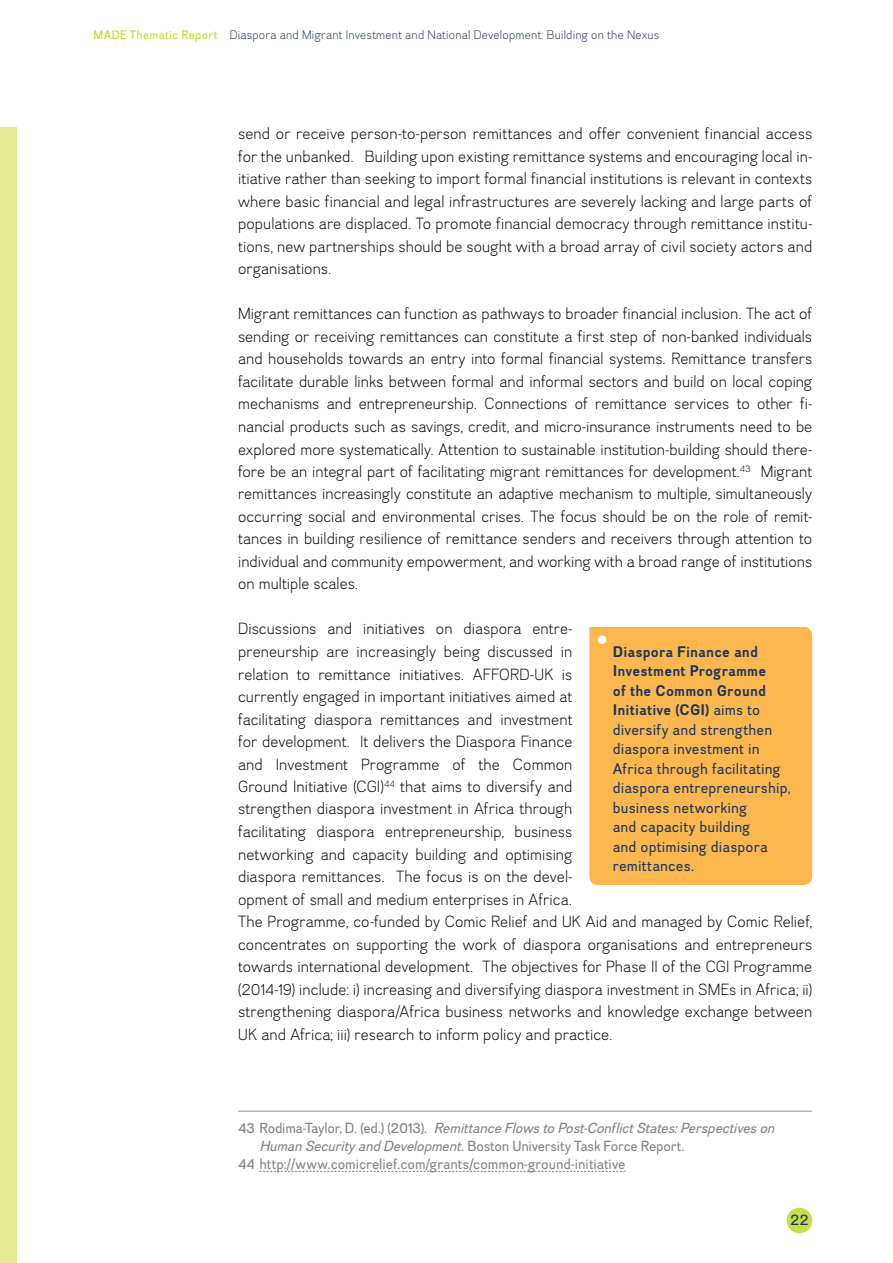
<style>
.page{position:relative;width:893px;height:1263px;background:#fff}
.page>*{position:absolute;margin:0;border:0;box-sizing:border-box;transform-origin:0 0}
.t1{font:15.75px/22.5px "Divulge Lt";letter-spacing:.01em;color:#000;text-align:justify}
.t2{font:15px/19.5px "Divulge Rg";letter-spacing:.01em;color:#193460}
.t3{font:14.25px "Divulge Rg";letter-spacing:-.005em;color:#808285}
.t4{font:italic 14.25px "Divulge Rg";letter-spacing:-.02em;color:#808285}
.t5{font:12px "Divulge Lt";letter-spacing:.02em;color:#193460}
.s1{font-family:"Divulge Rg";color:#c1d72f}
.s2{font-weight:700}
.s3{font-style:normal}
.s4{font-style:italic}
</style>
<div class="page">
<div style="left:787px;top:1208px;width:25px;height:25px;background:#c9dc49;border-radius:50%"></div>
<div style="left:0;top:128px;width:17px;height:1135px;background:#e4eb96"></div>
<hr style="left:238px;top:1111px;width:574px;height:1px;background:#939598">
<svg style="left:259px;top:1171px;width:367px;height:1px"></svg>
<div style="left:589px;top:627px;width:223px;height:258px;background:#fcb84f"></div>
<div style="left:598px;top:635px;width:8px;height:9px;background:#fff;border-radius:50%"></div>
<p class="t5" style="left:94px;top:27px;width:567px"><span class="s1">MADE Thematic Report</span> Diaspora and Migrant Investment and National Development: Building on the Nexus</p>
<p class="t1" style="left:238px;top:122px;width:576px">send or receive person-to-person remittances and offer convenient financial access for the unbanked. Building upon existing remittance systems and encouraging local in&shy;itiative rather than seeking to import formal financial institutions is relevant in contexts where basic financial and legal infrastructures are severely lacking and large parts of populations are displaced. To promote financial democracy through remittance institu&shy;tions, new partnerships should be sought with a broad array of civil society actors and organisations.</p>
<p class="t1" style="left:238px;top:302px;width:576px">Migrant remittances can function as pathways to broader financial inclusion. The act of sending or receiving remittances can constitute a first step of non-banked individuals and households towards an entry into formal financial systems. Remittance transfers facilitate durable links between formal and informal sectors and build on local coping mechanisms and entrepreneurship. Connections of remittance services to other fi&shy;nancial products such as savings, credit, and micro-insurance instruments need to be explored more systematically. Attention to sustainable institution-building should there&shy;fore be an integral part of facilitating migrant remittances for development.<sup>43</sup> Migrant remittances increasingly constitute an adaptive mechanism to multiple, simultaneously occurring social and environmental crises. The focus should be on the role of remit&shy;tances in building resilience of remittance senders and receivers through attention to individual and community empowerment, and working with a broad range of institutions on multiple scales.</p>
<p class="t1" style="left:238px;top:617px;width:576px;text-align:left">Discussions and initiatives on diaspora entre-<br>preneurship are increasingly being discussed in<br>relation to remittance initiatives. AFFORD-UK is<br>currently engaged in important initiatives aimed at<br>facilitating diaspora remittances and investment<br>for development. It delivers the Diaspora Finance<br>and Investment Programme of the Common<br>Ground Initiative (CGI)<sup>44</sup> that aims to diversify and<br>strengthen diaspora investment in Africa through<br>facilitating diaspora entrepreneurship, business<br>networking and capacity building and optimising<br>diaspora remittances. The focus is on the devel-<br>opment of small and medium enterprises in Africa.<br>The Programme, co-funded by Comic Relief and UK Aid and managed by Comic Relief, concentrates on supporting the work of diaspora organisations and entrepreneurs towards international development. The objectives for Phase II of the CGI Programme (2014-19) include: i) increasing and diversifying diaspora investment in SMEs in Africa; ii) strengthening diaspora/Africa business networks and knowledge exchange between UK and Africa; iii) research to inform policy and practice.</p>
<p class="t2" style="left:613px;top:641px;width:179px"><span class="s2">Diaspora Finance and<br>Investment Programme<br>of the Common Ground<br>Initiative (CGI)</span> aims to diversify and strengthen diaspora investment in<br>Africa through facilitating diaspora entrepreneurship, business networking<br>and capacity building<br>and optimising diaspora remittances.</p>
<p class="t4" style="left:238px;top:1119px;width:538px"><span class="s3">43 Rodima-Taylor, D. (ed.) (2013).</span> Remittance Flows to Post-Conflict States: Perspectives on</p>
<p class="t3" style="left:259px;top:1137px;width:427px"><span class="s4">Human Security and Development.</span> Boston University Task Force Report.</p>
<p class="t3" style="left:238px;top:1155px;width:389px">44 http://www.comicrelief.com/grants/common-ground-initiative</p>
<p class="t2" style="left:790px;top:1209px;width:20px">22</p>
</div>
